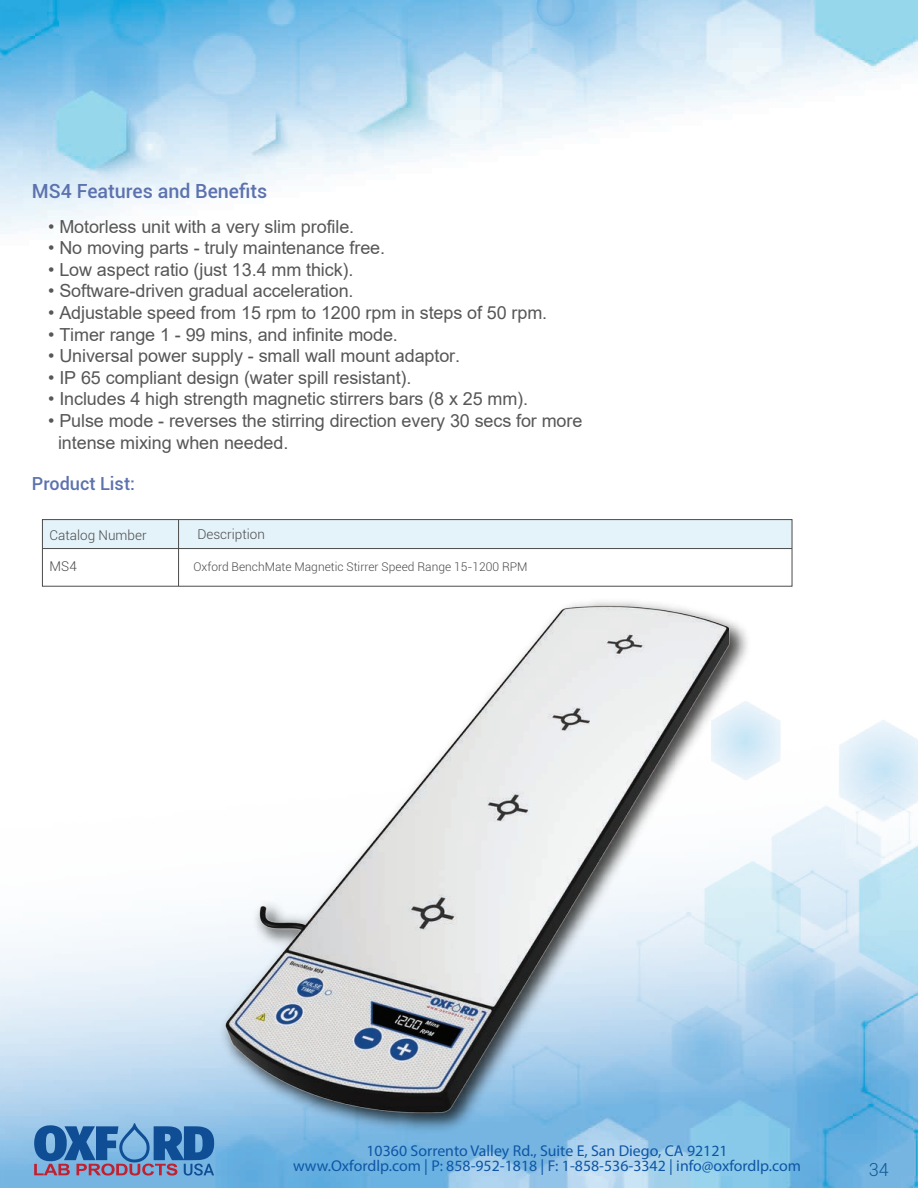
<style>
.page{position:relative;width:918px;height:1188px;background:#fff}
.page>*{position:absolute;margin:0;border:0;box-sizing:border-box;transform-origin:0 0}
.t1{font:500 19.5px "Roboto";color:#5c72ae}
.t2{font:18px/21.6px "Arial";letter-spacing:-.005em;color:#575757}
.t3{font:500 18px "Roboto";color:#5c72ae}
.t4{font:300 18px "Roboto";color:#0f5994}
.t5{font:15.75px/15.8px "Myriad Pro";color:#0e56a5;text-align:center}
.t6{font:300 13.5px "Roboto";color:#4b4b4b}
.t7{font:300 12px "Roboto";color:#4b4b4b}
</style>
<div class="page">
<img style="left:0;top:0;width:918px;height:1188px">
<svg style="left:34px;top:1123px;width:180px;height:53px;background:#557eb3"></svg>
<svg style="left:537px;top:0;width:37px;height:26px"></svg>
<img style="left:210px;top:592px;width:544px;height:539px">
<div style="left:42px;top:521px;width:750px;height:28px;background:#e4f2f9"></div>
<hr style="left:178px;top:520px;width:1px;height:66px;background:#4b4b4b">
<div style="left:42px;top:519px;width:750px;height:68px;border:1px solid #4b4b4b"></div>
<hr style="left:42px;top:548px;width:750px;height:1px;background:#4b4b4b">
<p class="t1" style="left:32px;top:177px;width:237px">MS4 Features and Benefits</p>
<p class="t2" style="left:48px;top:215px;width:307px">• Motorless unit with a very slim profile.</p>
<p class="t2" style="left:48px;top:237px;width:338px">• No moving parts - truly maintenance free.</p>
<p class="t2" style="left:48px;top:259px;width:307px">• Low aspect ratio (just 13.4 mm thick).</p>
<p class="t2" style="left:48px;top:280px;width:307px">• Software-driven gradual acceleration.</p>
<p class="t2" style="left:48px;top:302px;width:500px">• Adjustable speed from 15 rpm to 1200 rpm in steps of 50 rpm.</p>
<p class="t2" style="left:48px;top:323px;width:351px">• Timer range 1 - 99 mins, and infinite mode.</p>
<p class="t2" style="left:48px;top:345px;width:413px">• Universal power supply - small wall mount adaptor.</p>
<p class="t2" style="left:48px;top:367px;width:365px">• IP 65 compliant design (water spill resistant).</p>
<p class="t2" style="left:48px;top:388px;width:481px">• Includes 4 high strength magnetic stirrers bars (8 x 25 mm).</p>
<p class="t2" style="left:58px;top:410px;width:526px;text-indent:-10px">• Pulse mode - reverses the stirring direction every 30 secs for more intense mixing when needed.</p>
<p class="t3" style="left:32px;top:471px;width:105px">Product List:</p>
<p class="t6" style="left:50px;top:525px;width:98px">Catalog Number</p>
<p class="t6" style="left:197px;top:525px;width:69px">Description</p>
<p class="t6" style="left:50px;top:557px;width:29px">MS4</p>
<p class="t7" style="left:194px;top:559px;width:336px">Oxford BenchMate Magnetic Stirrer Speed Range 15-1200 RPM</p>
<p class="t5" style="left:293px;top:1142px;width:509px">10360 Sorrento Valley Rd., Suite E, San Diego, CA 92121<br>www.Oxfordlp.com | P: 858-952-1818 | F: 1-858-536-3342 | info@oxfordlp.com</p>
<p class="t4" style="left:869px;top:1157px;width:21px">34</p>
</div>
